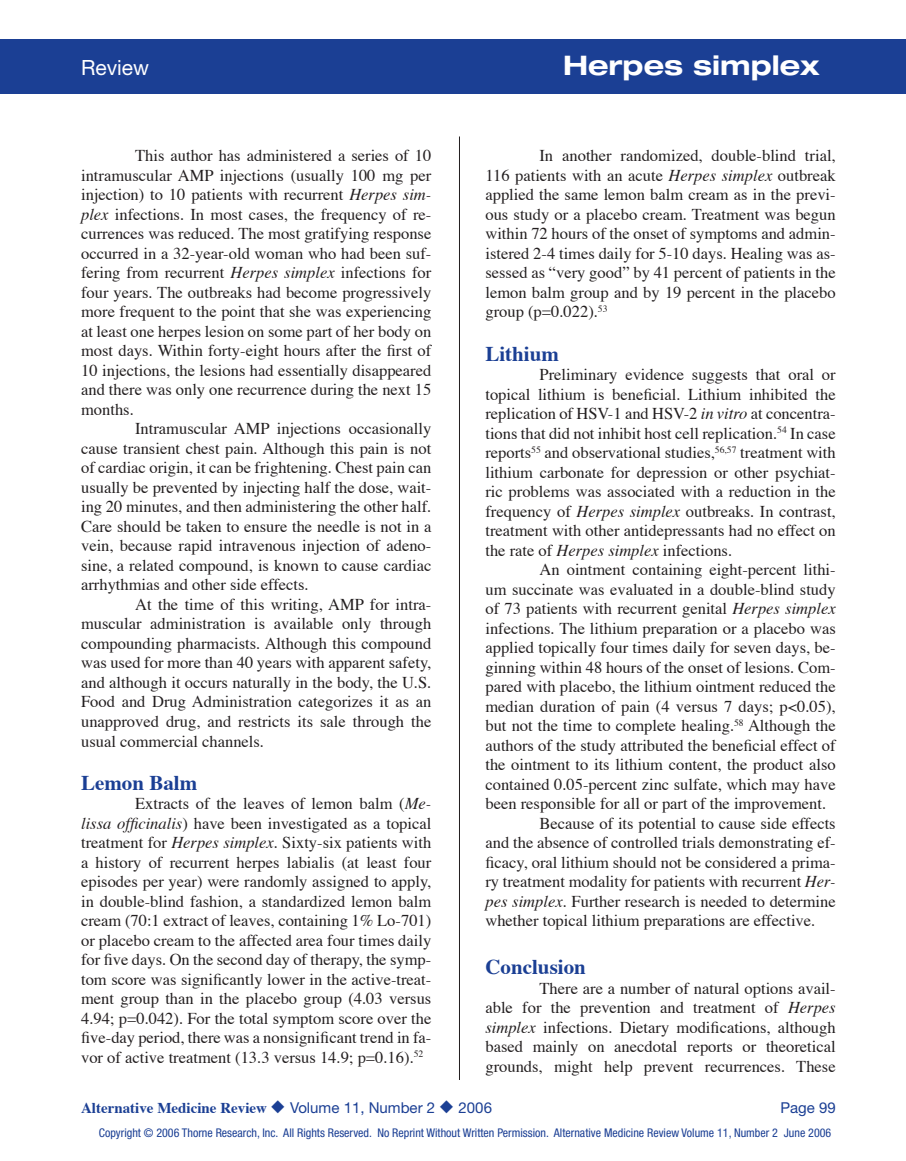
<style>
.page{position:relative;width:906px;height:1161px;background:#fff}
.page>*{position:absolute;margin:0;border:0;box-sizing:border-box;transform-origin:0 0}
.t1{font:700 expanded 27px "Helvetica Neue";color:#fff}
.t2{font:700 21px "Times";color:#1b3f94}
.t3{font:21px "Helvetica Neue";color:#fff}
.t4{font:16.5px/19.5px "Times";color:#231f20;text-align:justify}
.t5{font:700 15px "Times";color:#1b3f94}
.t6{font:15px "Helvetica Neue";color:#1b3f94}
.t7{font:condensed 12px "Helvetica Neue";color:#1b3f94}
.s1{font-style:italic}
.s2{font-family:"Helvetica Neue";font-weight:400}
</style>
<div class="page">
<div style="left:0;top:39px;width:905px;height:55px;background:#1b3f94"></div>
<hr style="left:459px;top:136px;width:1px;height:944px;background:#231f20">
<p class="t3" style="left:81px;top:55px;width:70px">Review</p>
<h1 class="t1" style="left:562px;top:49px;width:258px">Herpes simplex</h1>
<p class="t4" style="left:81px;top:145px;width:351px;text-indent:54px">This author has administered a series of 10 intramuscular AMP injections (usually 100 mg per injection) to 10 patients with recurrent <span class="s1">Herpes sim&shy;plex</span> infections. In most cases, the frequency of re&shy;currences was reduced. The most gratifying response occurred in a 32-year-old woman who had been suf&shy;fering from recurrent <span class="s1">Herpes simplex</span> infections for four years. The outbreaks had become progressively more frequent to the point that she was experiencing at least one herpes lesion on some part of her body on most days. Within forty-eight hours after the first of 10 injections, the lesions had essentially disappeared and there was only one recurrence during the next 15 months.</p>
<p class="t4" style="left:81px;top:418px;width:351px;text-indent:54px">Intramuscular AMP injections occasionally cause transient chest pain. Although this pain is not of cardiac origin, it can be frightening. Chest pain can usually be prevented by injecting half the dose, wait&shy;ing 20 minutes, and then administering the other half.<br>Care should be taken to ensure the needle is not in a vein, because rapid intravenous injection of adeno&shy;sine, a related compound, is known to cause cardiac arrhythmias and other side effects.</p>
<p class="t4" style="left:81px;top:593px;width:351px;text-indent:54px">At the time of this writing, AMP for intra&shy;muscular administration is available only through compounding pharmacists. Although this compound was used for more than 40 years with apparent safety, and although it occurs naturally in the body, the U.S.<br>Food and Drug Administration categorizes it as an unapproved drug, and restricts its sale through the usual commercial channels.</p>
<p class="t2" style="left:81px;top:763px;width:118px">Lemon Balm</p>
<p class="t4" style="left:81px;top:793px;width:351px;text-indent:54px">Extracts of the leaves of lemon balm (<span class="s1">Me&shy;lissa officinalis</span>) have been investigated as a topical treatment for <span class="s1">Herpes simplex</span>. Sixty-six patients with a history of recurrent herpes labialis (at least four episodes per year) were randomly assigned to apply, in double-blind fashion, a standardized lemon balm cream (70:1 extract of leaves, containing 1% Lo-701) or placebo cream to the affected area four times daily for five days. On the second day of therapy, the symp&shy;tom score was significantly lower in the active-treat&shy;ment group than in the placebo group (4.03 versus 4.94; p=0.042). For the total symptom score over the five-day period, there was a nonsignificant trend in fa&shy;vor of active treatment (13.3 versus 14.9; p=0.16).<sup>52</sup></p>
<p class="t4" style="left:485px;top:145px;width:351px;text-indent:54px">In another randomized, double-blind trial, 116 patients with an acute <span class="s1">Herpes simplex</span> outbreak applied the same lemon balm cream as in the previ&shy;ous study or a placebo cream. Treatment was begun within 72 hours of the onset of symptoms and admin&shy;istered 2-4 times daily for 5-10 days. Healing was as&shy;sessed as “very good” by 41 percent of patients in the lemon balm group and by 19 percent in the placebo group (p=0.022).<sup>53</sup></p>
<p class="t2" style="left:485px;top:334px;width:75px">Lithium</p>
<p class="t4" style="left:485px;top:364px;width:351px;text-indent:54px">Preliminary evidence suggests that oral or topical lithium is beneficial. Lithium inhibited the replication of HSV-1 and HSV-2 <span class="s1">in vitro</span> at concentra&shy;tions that did not inhibit host cell replication.<sup>54</sup> In case reports<sup>55</sup> and observational studies,<sup>56,57</sup> treatment with lithium carbonate for depression or other psychiat&shy;ric problems was associated with a reduction in the frequency of <span class="s1">Herpes simplex</span> outbreaks. In contrast, treatment with other antidepressants had no effect on the rate of <span class="s1">Herpes simplex</span> infections.</p>
<p class="t4" style="left:539px;top:559px;width:297px">An ointment containing eight-percent lithi-</p>
<p class="t4" style="left:485px;top:578px;width:351px">um succinate was evaluated in a double-blind study</p>
<p class="t4" style="left:485px;top:598px;width:351px">of 73 patients with recurrent genital <span class="s1">Herpes simplex</span></p>
<p class="t4" style="left:485px;top:617px;width:351px">infections. The lithium preparation or a placebo was</p>
<p class="t4" style="left:485px;top:637px;width:351px">applied topically four times daily for seven days, be-</p>
<p class="t4" style="left:485px;top:656px;width:351px">ginning within 48 hours of the onset of lesions. Com-</p>
<p class="t4" style="left:485px;top:676px;width:351px">pared with placebo, the lithium ointment reduced the</p>
<p class="t4" style="left:485px;top:695px;width:351px">median duration of pain (4 versus 7 days; p&lt;0.05),</p>
<p class="t4" style="left:485px;top:715px;width:351px">but not the time to complete healing.<sup>58</sup> Although the</p>
<p class="t4" style="left:485px;top:734px;width:351px">authors of the study attributed the beneficial effect of</p>
<p class="t4" style="left:485px;top:754px;width:351px">the ointment to its lithium content, the product also</p>
<p class="t4" style="left:485px;top:773px;width:351px">contained 0.05-percent zinc sulfate, which may have</p>
<p class="t4" style="left:485px;top:793px;width:342px">been responsible for all or part of the improvement.</p>
<p class="t4" style="left:539px;top:812px;width:297px">Because of its potential to cause side effects</p>
<p class="t4" style="left:485px;top:832px;width:351px">and the absence of controlled trials demonstrating ef-</p>
<p class="t4" style="left:485px;top:851px;width:351px">ficacy, oral lithium should not be considered a prima-</p>
<p class="t4" style="left:485px;top:871px;width:351px">ry treatment modality for patients with recurrent <span class="s1">Her-</span></p>
<p class="t4" style="left:485px;top:890px;width:351px"><span class="s1">pes simplex</span>. Further research is needed to determine</p>
<p class="t4" style="left:485px;top:910px;width:331px">whether topical lithium preparations are effective.</p>
<p class="t2" style="left:485px;top:947px;width:102px">Conclusion</p>
<p class="t4" style="left:485px;top:977px;width:351px;text-indent:54px">There are a number of natural options avail&shy;able for the prevention and treatment of <span class="s1">Herpes simplex</span> infections. Dietary modifications, although based mainly on anecdotal reports or theoretical grounds, might help prevent recurrences. These</p>
<p class="t5" style="left:81px;top:1094px;width:412px">Alternative Medicine Review ◆ <span class="s2">Volume 11, Number 2</span> ◆ <span class="s2">2006</span></p>
<p class="t6" style="left:780px;top:1099px;width:57px">Page 99</p>
<p class="t7" style="left:99px;top:1126px;width:733px">Copyright © 2006 Thorne Research, Inc. All Rights Reserved. No Reprint Without Written Permission. Alternative Medicine Review Volume 11, Number 2 June 2006</p>
</div>
